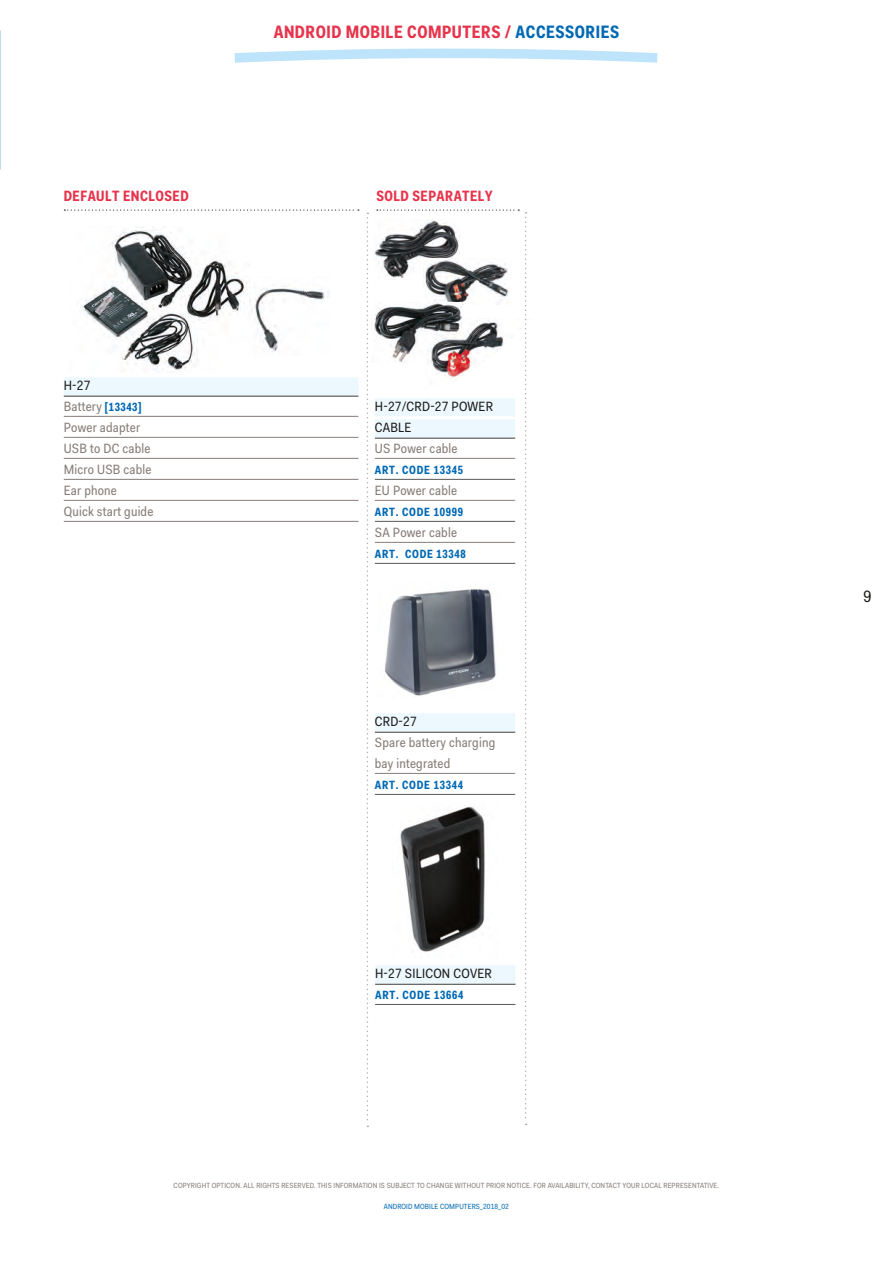
<style>
.page{position:relative;width:893px;height:1263px;background:#fff}
.page>*{position:absolute;margin:0;border:0;box-sizing:border-box;transform-origin:0 0}
.Normaal{font:700 18px "Fakt Con Pro";letter-spacing:.03em;color:#e7344c}
.Tussenkop{font:16.5px "Fakt Sm Con Pro";color:#1d1d1b}
.HIGHLIGHTS_KOPJE{font:700 15px "Fakt Con Pro";letter-spacing:.03em;color:#e7344c}
.Platte_tekst__lijn{font:13.5px/21px "Fakt Sm Con Pro";letter-spacing:.015em;color:#867d79}
.SPECS_KOPJE{font:13.5px "Fakt Sm Con Pro";letter-spacing:.015em;color:#1d1d1b}
.Art_code{font:700 12px "Fakt Con Pro";letter-spacing:.06em;color:#0069b4}
.Credits{font:7.5px "Fakt Sm Con Pro";letter-spacing:.015em;color:#867d79}
.Credits-2{font:7.5px "Fakt Sm Con Pro";letter-spacing:.015em;color:#0069b4}
.s1{font-family:"Fakt Con Pro";font-weight:700;font-size:12px;color:#0069b4}
.s2{color:#0069b4}
</style>
<div class="page">
<svg style="left:234px;top:48px;width:424px;height:15px"></svg>
<svg style="left:0;top:30px;width:1px;height:51px"></svg>
<svg style="left:367px;top:213px;width:1px;height:914px"></svg>
<svg style="left:525px;top:212px;width:2px;height:913px"></svg>
<svg style="left:64px;top:210px;width:295px;height:1px"></svg>
<img style="left:251px;top:286px;width:79px;height:66px">
<img style="left:82px;top:227px;width:169px;height:146px">
<hr style="left:64px;top:396px;width:294px;height:1px;background:#1d1d1b">
<div style="left:64px;top:377px;width:294px;height:18px;background:#edf8fe"></div>
<hr style="left:64px;top:416px;width:294px;height:1px;background:#867d79">
<hr style="left:64px;top:437px;width:294px;height:1px;background:#867d79">
<hr style="left:64px;top:458px;width:294px;height:1px;background:#867d79">
<hr style="left:64px;top:479px;width:294px;height:1px;background:#867d79">
<hr style="left:64px;top:500px;width:294px;height:1px;background:#867d79">
<hr style="left:64px;top:521px;width:294px;height:1px;background:#867d79">
<hr style="left:375px;top:984px;width:140px;height:1px;background:#1d1d1b">
<div style="left:375px;top:965px;width:140px;height:18px;background:#edf8fe"></div>
<hr style="left:375px;top:1004px;width:140px;height:1px;background:#575756">
<img style="left:400px;top:806px;width:85px;height:146px">
<div style="left:375px;top:398px;width:140px;height:18px;background:#edf8fe"></div>
<hr style="left:375px;top:438px;width:140px;height:1px;background:#1d1d1b">
<div style="left:375px;top:419px;width:140px;height:18px;background:#edf8fe"></div>
<hr style="left:375px;top:458px;width:140px;height:1px;background:#867d79">
<hr style="left:375px;top:479px;width:140px;height:1px;background:#575756">
<hr style="left:375px;top:500px;width:140px;height:1px;background:#867d79">
<hr style="left:375px;top:521px;width:140px;height:1px;background:#575756">
<hr style="left:375px;top:542px;width:140px;height:1px;background:#867d79">
<hr style="left:375px;top:563px;width:140px;height:1px;background:#575756">
<hr style="left:375px;top:732px;width:140px;height:1px;background:#1d1d1b">
<div style="left:375px;top:713px;width:140px;height:18px;background:#edf8fe"></div>
<hr style="left:375px;top:773px;width:140px;height:1px;background:#867d79">
<hr style="left:375px;top:794px;width:140px;height:1px;background:#575756">
<img style="left:385px;top:588px;width:111px;height:108px">
<img style="left:374px;top:219px;width:86px;height:61px">
<img style="left:423px;top:258px;width:86px;height:46px">
<img style="left:371px;top:302px;width:91px;height:60px">
<img style="left:425px;top:318px;width:102px;height:83px">
<svg style="left:377px;top:210px;width:142px;height:1px"></svg>
<p class="HIGHLIGHTS_KOPJE" style="left:64px;top:186px;width:127px">DEFAULT ENCLOSED</p>
<p class="SPECS_KOPJE" style="left:64px;top:376px;width:28px">H-27</p>
<p class="Platte_tekst__lijn" style="left:64px;top:396px;width:79px">Battery <span class="s1">[13343]</span></p>
<p class="Platte_tekst__lijn" style="left:64px;top:417px;width:78px">Power adapter</p>
<p class="Platte_tekst__lijn" style="left:64px;top:438px;width:88px">USB to DC cable</p>
<p class="Platte_tekst__lijn" style="left:64px;top:459px;width:89px">Micro USB cable</p>
<p class="Platte_tekst__lijn" style="left:64px;top:480px;width:55px">Ear phone</p>
<p class="Platte_tekst__lijn" style="left:64px;top:501px;width:91px">Quick start guide</p>
<p class="Normaal" style="left:274px;top:20px;width:347px">ANDROID MOBILE COMPUTERS / <span class="s2">ACCESSORIES</span></p>
<p class="HIGHLIGHTS_KOPJE" style="left:376px;top:186px;width:118px">SOLD SEPARATELY</p>
<p class="SPECS_KOPJE" style="left:375px;top:397px;width:120px">H-27/CRD-27 POWER</p>
<p class="SPECS_KOPJE" style="left:375px;top:418px;width:38px">CABLE</p>
<p class="Platte_tekst__lijn" style="left:375px;top:438px;width:84px">US Power cable</p>
<p class="Art_code" style="left:375px;top:462px;width:90px">ART. CODE 13345</p>
<p class="Platte_tekst__lijn" style="left:375px;top:480px;width:84px">EU Power cable</p>
<p class="Art_code" style="left:375px;top:504px;width:90px">ART. CODE 10999</p>
<p class="Platte_tekst__lijn" style="left:375px;top:522px;width:84px">SA Power cable</p>
<p class="Art_code" style="left:375px;top:546px;width:93px">ART. CODE 13348</p>
<p class="SPECS_KOPJE" style="left:375px;top:712px;width:43px">CRD-27</p>
<p class="Platte_tekst__lijn" style="left:375px;top:732px;width:122px">Spare battery charging bay integrated</p>
<p class="Art_code" style="left:375px;top:777px;width:90px">ART. CODE 13344</p>
<p class="SPECS_KOPJE" style="left:375px;top:964px;width:118px">H-27 SILICON COVER</p>
<p class="Art_code" style="left:375px;top:987px;width:90px">ART. CODE 13664</p>
<p class="Credits" style="left:174px;top:1180px;width:547px">COPYRIGHT OPTICON. ALL RIGHTS RESERVED. THIS INFORMATION IS SUBJECT TO CHANGE WITHOUT PRIOR NOTICE. FOR AVAILABILITY, CONTACT YOUR LOCAL REPRESENTATIVE.</p>
<p class="Credits-2" style="left:384px;top:1201px;width:127px">ANDROID MOBILE COMPUTERS_2018_02</p>
<p class="Tussenkop" style="left:863px;top:585px;width:10px">9</p>
</div>
